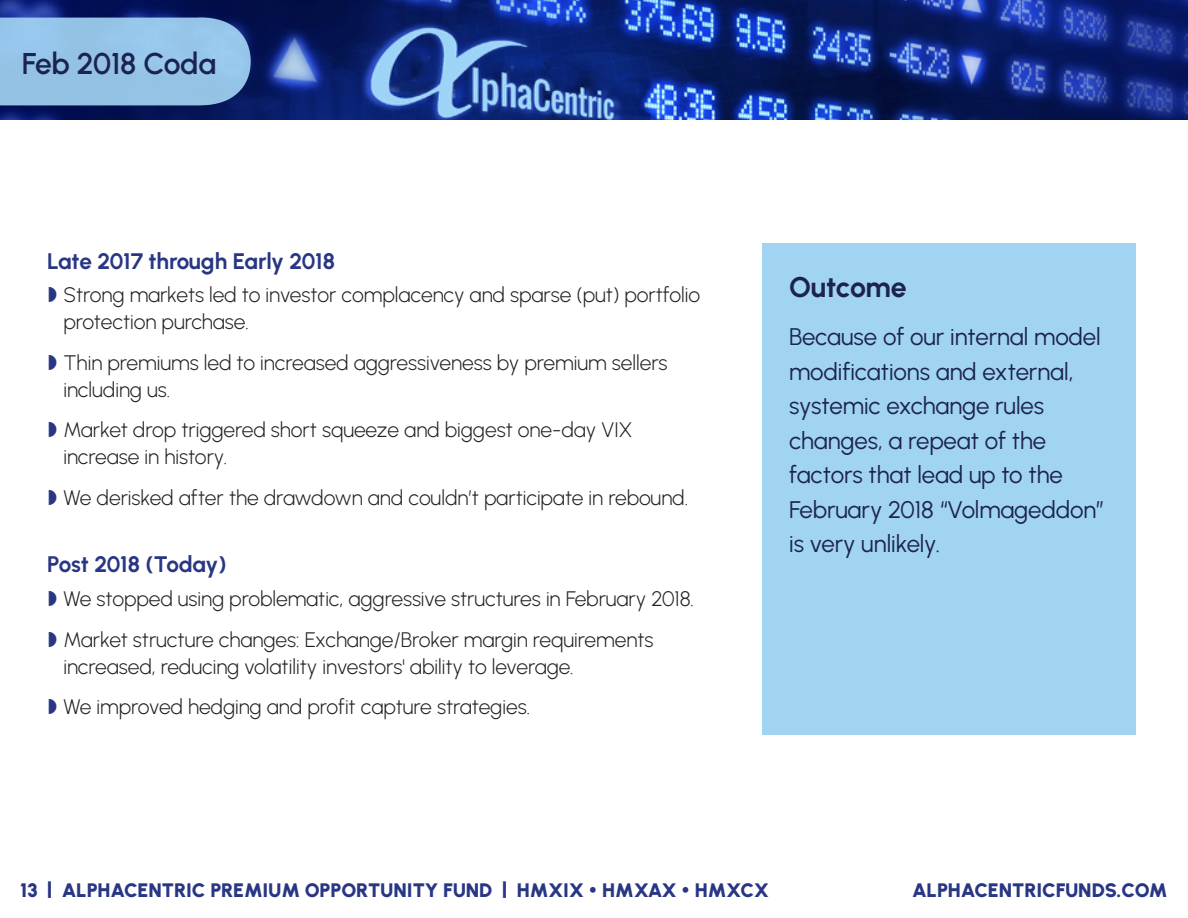
<style>
.page{position:relative;width:1188px;height:918px;background:#fff}
.page>*{position:absolute;margin:0;border:0;box-sizing:border-box;transform-origin:0 0}
.t1{font:600 30px "Urbanist";letter-spacing:-.015em;color:#1c234f}
.t2{font:700 28.5px "Urbanist";letter-spacing:-.01em;color:#1c234f}
.t3{font:24px/34.5px "Urbanist";letter-spacing:-.005em;color:#1c234f}
.t4{font:700 22.5px "Urbanist";letter-spacing:-.01em;color:#283684}
.t5{font:300 21px/27px "Urbanist";letter-spacing:-.005em;color:#231f20}
.t6{font:900 19.5px "Urbanist";color:#283684}
</style>
<div class="page">
<img style="left:0;top:0;width:1188px;height:119px">
<div style="left:0;top:17px;width:251px;height:88px;background:#94c3e6"></div>
<div style="left:762px;top:243px;width:374px;height:491px;background:#a1d3f2"></div>
<p class="t1" style="left:22px;top:44px;width:196px">Feb 2018 Coda</p>
<p class="t4" style="left:47px;top:246px;width:289px">Late 2017 through Early 2018</p>
<p class="t5" style="left:63px;top:281px;width:638px">Strong markets led to investor complacency and sparse (put) portfolio protection purchase.</p>
<p class="t5" style="left:63px;top:348px;width:606px">Thin premiums led to increased aggressiveness by premium sellers including us.</p>
<p class="t5" style="left:63px;top:416px;width:570px">Market drop triggered short squeeze and biggest one-day VIX increase in history.</p>
<p class="t5" style="left:63px;top:483px;width:626px">We derisked after the drawdown and couldn’t participate in rebound.</p>
<p class="t4" style="left:47px;top:550px;width:181px">Post 2018 (Today)</p>
<p class="t5" style="left:63px;top:585px;width:632px">We stopped using problematic, aggressive structures in February 2018.</p>
<p class="t5" style="left:63px;top:625px;width:592px">Market structure changes: Exchange/Broker margin requirements increased, reducing volatility investors' ability to leverage.</p>
<p class="t5" style="left:63px;top:693px;width:468px">We improved hedging and profit capture strategies.</p>
<p class="t2" style="left:789px;top:268px;width:119px">Outcome</p>
<p class="t3" style="left:789px;top:319px;width:317px">Because of our internal model modifications and external, systemic exchange rules changes, a repeat of the factors that lead up to the<br>February 2018 “Volmageddon” is very unlikely.</p>
<p class="t6" style="left:20px;top:877px;width:750px">13 | ALPHACENTRIC PREMIUM OPPORTUNITY FUND | HMXIX • HMXAX • HMXCX</p>
<p class="t6" style="left:912px;top:877px;width:257px">ALPHACENTRICFUNDS.COM</p>
</div>
